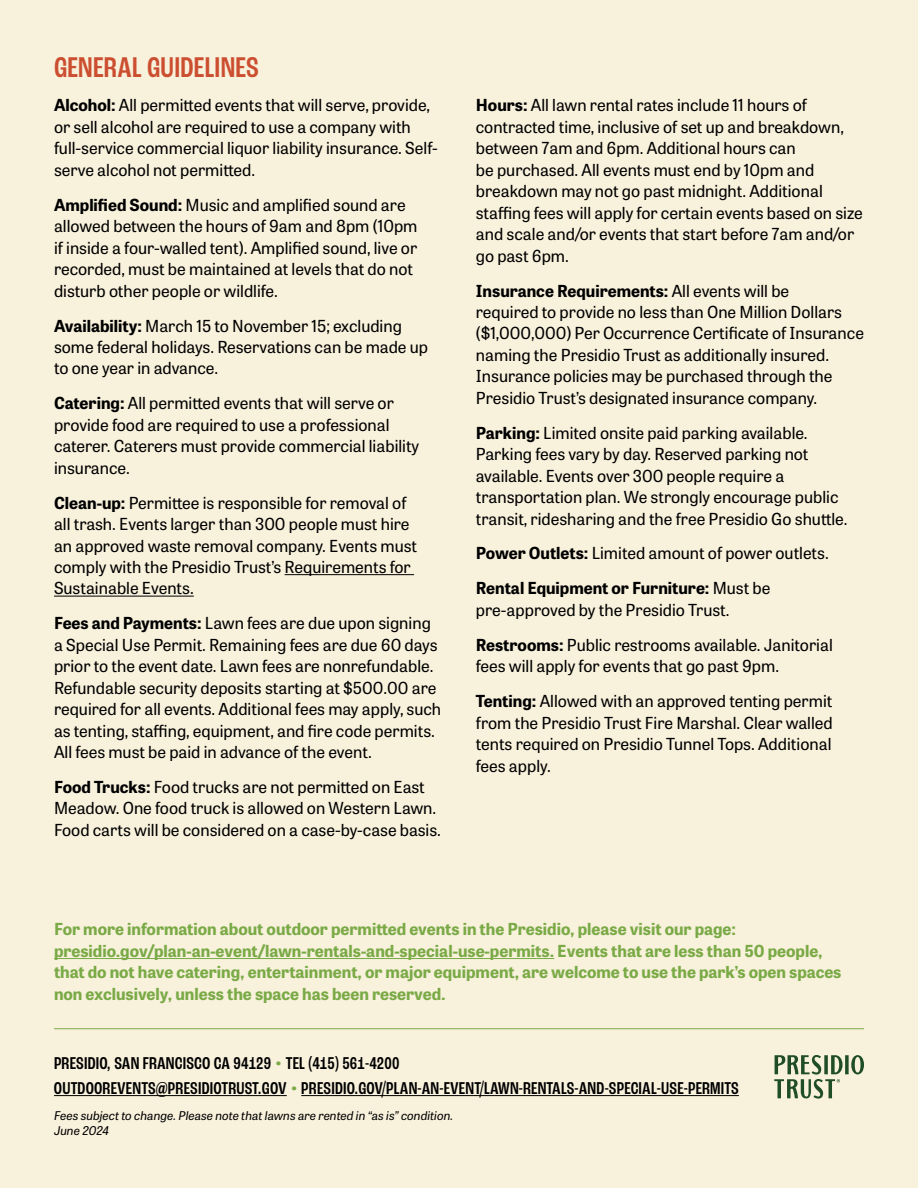
<style>
.page{position:relative;width:918px;height:1188px;background:#f8f1dc}
.page>*{position:absolute;margin:0;border:0;box-sizing:border-box;transform-origin:0 0}
.t1{font:500 condensed 30px "Roc Grotesk";letter-spacing:.01em;color:#cc4e30}
.t2{font:500 condensed 18px/25.5px "Roc Grotesk";letter-spacing:.01em;color:#000}
.t3{font:16.5px/21.5px "Tablet Gothic";color:#000}
.t4{font:700 16.5px/21.5px "Tablet Gothic";color:#7aaa46}
.t5{font:700 16.5px/35px "Tablet Gothic";color:#000}
.t6{font:italic 12px/15px "Tablet Gothic";color:#000}
.s1{font-weight:700}
.s2{font-weight:400}
.s3{font-family:"Tablet Gothic";font-weight:700;font-stretch:normal;font-size:16.5px;color:#7aaa46}
</style>
<div class="page">
<hr style="left:54px;top:958px;width:500px;height:1px;background:#7aaa46">
<hr style="left:54px;top:1095px;width:233px;height:1px;background:#000">
<hr style="left:301px;top:1095px;width:438px;height:1px;background:#000">
<hr style="left:285px;top:574px;width:129px;height:1px;background:#000">
<hr style="left:54px;top:596px;width:140px;height:1px;background:#000">
<hr style="left:54px;top:1028px;width:810px;height:1px;background:#7aaa46">
<svg style="left:774px;top:1055px;width:90px;height:44px"></svg>
<h1 class="t1" style="left:54px;top:49px;width:207px">GENERAL GUIDELINES</h1>
<p class="t3" style="left:54px;top:94px;width:385px"><span class="s1">Alcohol:</span> All permitted events that will serve, provide, or sell alcohol are required to use a company with full-service commercial liquor liability insurance. Self&shy;serve alcohol not permitted.</p>
<p class="t3" style="left:54px;top:193px;width:365px"><span class="s1">Amplified Sound:</span> Music and amplified sound are allowed between the hours of 9am and 8pm (10pm if inside a four-walled tent). Amplified sound, live or recorded, must be maintained at levels that do not disturb other people or wildlife.</p>
<p class="t3" style="left:54px;top:314px;width:376px"><span class="s1">Availability:</span> March 15 to November 15; excluding some federal holidays. Reservations can be made up to one year in advance.</p>
<p class="t3" style="left:54px;top:392px;width:367px"><span class="s1">Catering:</span> All permitted events that will serve or provide food are required to use a professional caterer. Caterers must provide commercial liability insurance.</p>
<p class="t3" style="left:54px;top:491px;width:365px"><span class="s1">Clean-up:</span> Permittee is responsible for removal of all trash. Events larger than 300 people must hire an approved waste removal company. Events must comply with the Presidio Trust’s Requirements for Sustainable Events.</p>
<p class="t3" style="left:54px;top:612px;width:389px"><span class="s1">Fees and Payments:</span> Lawn fees are due upon signing a Special Use Permit. Remaining fees are due 60 days prior to the event date. Lawn fees are nonrefundable.<br>Refundable security deposits starting at $500.00 are required for all events. Additional fees may apply, such as tenting, staffing, equipment, and fire code permits.<br>All fees must be paid in advance of the event.</p>
<p class="t3" style="left:54px;top:776px;width:389px"><span class="s1">Food Trucks:</span> Food trucks are not permitted on East<br>Meadow. One food truck is allowed on Western Lawn.<br>Food carts will be considered on a case-by-case basis.</p>
<p class="t3" style="left:476px;top:94px;width:388px"><span class="s1">Hours:</span> All lawn rental rates include 11 hours of contracted time, inclusive of set up and breakdown, between 7am and 6pm. Additional hours can<br>be purchased. All events must end by 10pm and breakdown may not go past midnight. Additional staffing fees will apply for certain events based on size and scale and/or events that start before 7am and/or go past 6pm.</p>
<p class="t3" style="left:476px;top:279px;width:390px"><span class="s1">Insurance Requirements:</span> All events will be<br>required to provide no less than One Million Dollars ($1,000,000) Per Occurrence Certificate of Insurance naming the Presidio Trust as additionally insured.<br>Insurance policies may be purchased through the Presidio Trust’s designated insurance company.</p>
<p class="t3" style="left:476px;top:421px;width:373px"><span class="s1">Parking:</span> Limited onsite paid parking available.<br>Parking fees vary by day. Reserved parking not available. Events over 300 people require a transportation plan. We strongly encourage public transit, ridesharing and the free Presidio Go shuttle.</p>
<p class="t5" style="left:476px;top:535px;width:354px">Power Outlets: <span class="s2">Limited amount of power outlets.<br></span>Rental Equipment or Furniture: <span class="s2">Must be</span></p>
<p class="t3" style="left:476px;top:592px;width:358px;line-height:35px">pre-approved by the Presidio Trust.<br><span class="s1">Restrooms:</span> Public restrooms available. Janitorial</p>
<p class="t3" style="left:476px;top:648px;width:358px;line-height:35px">fees will apply for events that go past 9pm.<br><span class="s1">Tenting:</span> Allowed with an approved tenting permit</p>
<p class="t3" style="left:476px;top:711px;width:358px;text-align:justify">from the Presidio Trust Fire Marshal. Clear walled tents required on Presidio Tunnel Tops. Additional fees apply.</p>
<p class="t4" style="left:54px;top:918px;width:789px">For more information about outdoor permitted events in the Presidio, please visit our page: presidio.gov/plan-an-event/lawn-rentals-and-special-use-permits. Events that are less than 50 people, that do not have catering, entertainment, or major equipment, are welcome to use the park’s open spaces non exclusively, unless the space has been reserved.</p>
<p class="t2" style="left:54px;top:1050px;width:686px">PRESIDIO, SAN FRANCISCO CA 94129 <span class="s3">•</span> TEL (415) 561-4200<br>OUTDOOREVENTS@PRESIDIOTRUST.GOV <span class="s3">•</span> PRESIDIO.GOV/PLAN-AN-EVENT/LAWN-RENTALS-AND-SPECIAL-USE-PERMITS</p>
<p class="t6" style="left:54px;top:1107px;width:401px">Fees subject to change. Please note that lawns are rented in “as is” condition.<br>June 2024</p>
</div>
